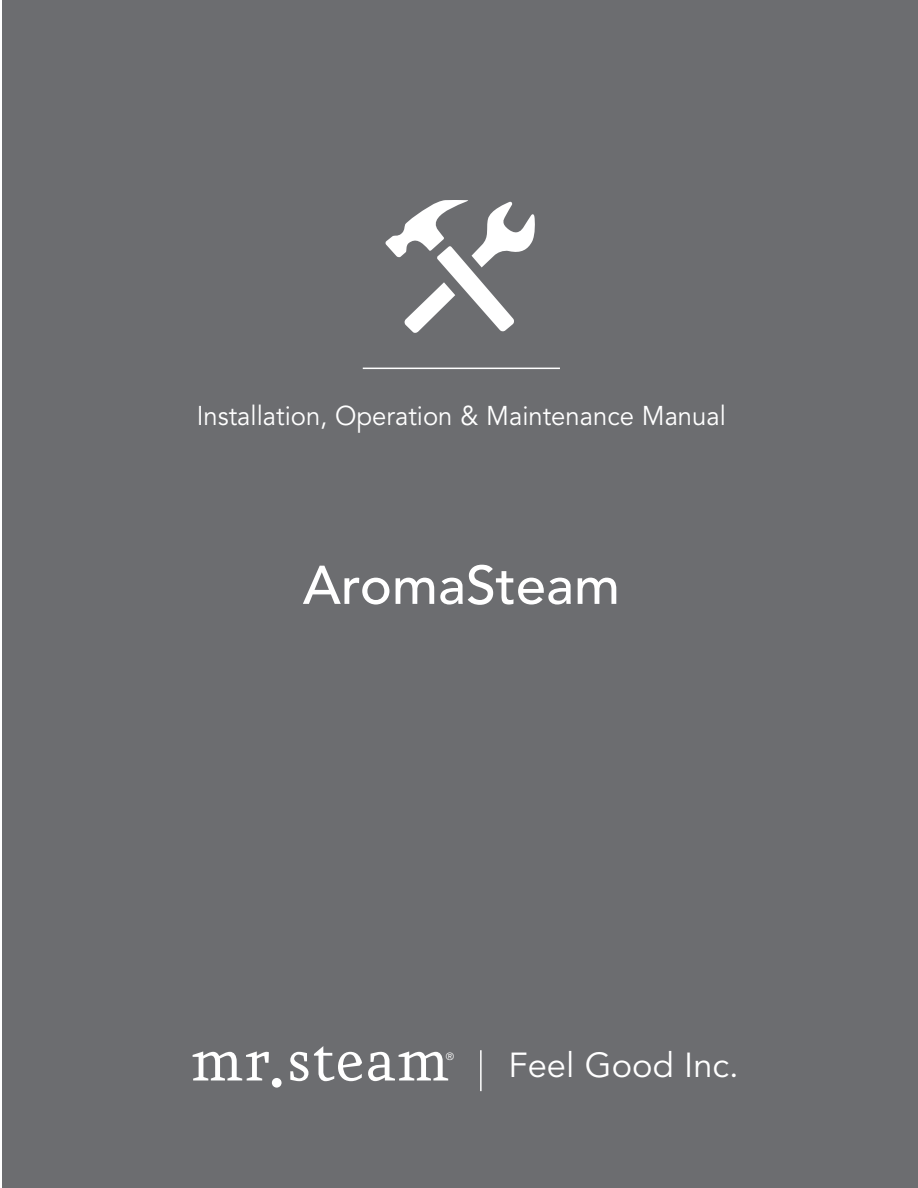
<style>
.page{position:relative;width:918px;height:1188px;background:#fff}
.page>*{position:absolute;margin:0;border:0;box-sizing:border-box;transform-origin:0 0}
.t1{font:70.2px "Eureka";color:#fff}
.t2{font:500 54px "Avenir";color:#fff}
.t3{font:34.5px "Avenir";color:#fff}
.t4{font:27px "Avenir";color:#fff;scale:.95 1}
.t5{font:10.35px "Avenir";color:#fff}
.s1{font-size:83.4px}
</style>
<div class="page">
<div style="left:2px;top:0;width:916px;height:1188px;background:#6c6d70"></div>
<hr style="left:480px;top:1050px;width:2px;height:41px;background:#fff">
<svg style="left:385px;top:200px;width:150px;height:133px"></svg>
<hr style="left:363px;top:368px;width:197px;height:1px;background:#fff">
<p class="t4" style="left:197px;top:405px;width:559px">Installation, Operation &amp; Maintenance Manual</p>
<h2 class="t2" style="left:303px;top:563px;width:319px">AromaSteam</h2>
<h1 class="t1" style="left:190px;top:1015px;width:261px">mr<span class="s1">.</span>steam</h1>
<p class="t5" style="left:446px;top:1052px;width:10px">®</p>
<p class="t3" style="left:509px;top:1051px;width:232px">Feel Good Inc.</p>
</div>
